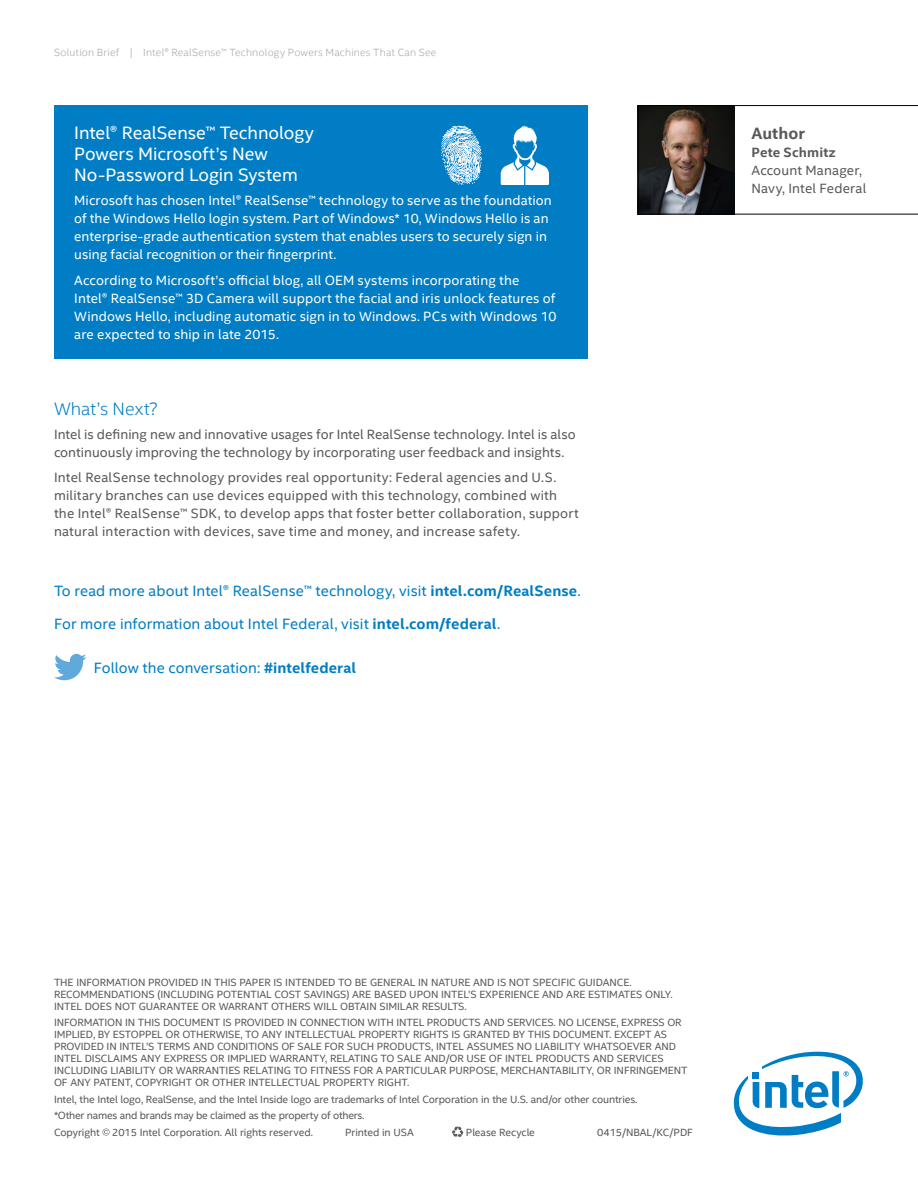
<style>
.page{position:relative;width:918px;height:1188px;background:#fff}
.page>*{position:absolute;margin:0;border:0;box-sizing:border-box;transform-origin:0 0}
.t1{font:18px/21px "Intel Clear";color:#fff}
.t2{font:300 18px "Intel Clear";color:#007dc5}
.t3{font:700 16.5px "Intel Clear";letter-spacing:.005em;color:#58595b}
.t4{font:15px "Intel Clear";letter-spacing:.005em;color:#007dc5}
.t5{font:13.5px/18px "Intel Clear";letter-spacing:.01em;color:#fff}
.t6{font:13.5px/18px "Intel Clear";letter-spacing:.015em;color:#58595b}
.t7{font:700 13.5px "Intel Clear";letter-spacing:.01em;color:#58595b}
.t8{font:10.5px/12px "Intel Clear";letter-spacing:-.005em;color:#58595b}
.t9{font:300 10.5px "Intel Clear";letter-spacing:.02em;color:#a7a9ac}
.s1{font-weight:700}
</style>
<div class="page">
<svg style="left:54px;top:654px;width:32px;height:26px"></svg>
<svg style="left:103px;top:1129px;width:7px;height:7px"></svg>
<svg style="left:452px;top:1126px;width:11px;height:11px"></svg>
<svg style="left:733px;top:1051px;width:130px;height:85px"></svg>
<div style="left:54px;top:105px;width:533px;height:254px;background:#007dc5"></div>
<svg style="left:441px;top:125px;width:41px;height:60px"></svg>
<svg style="left:501px;top:125px;width:48px;height:60px"></svg>
<svg style="left:638px;top:105px;width:280px;height:109px"></svg>
<p class="t9" style="left:54px;top:46px;width:384px">Solution Brief | Intel® RealSense™ Technology Powers Machines That Can See</p>
<h1 class="t1" style="left:74px;top:123px;width:241px">Intel® RealSense™ Technology<br>Powers Microsoft’s New<br>No‑Password Login System</h1>
<p class="t5" style="left:74px;top:192px;width:479px">Microsoft has chosen Intel® RealSense™ technology to serve as the foundation of the Windows Hello login system. Part of Windows* 10, Windows Hello is an enterprise-grade authentication system that enables users to securely sign in using facial recognition or their fingerprint.</p>
<p class="t5" style="left:74px;top:271px;width:484px">According to Microsoft’s official blog, all OEM systems incorporating the<br>Intel® RealSense™ 3D Camera will support the facial and iris unlock features of Windows Hello, including automatic sign in to Windows. PCs with Windows 10 are expected to ship in late 2015.</p>
<h1 class="t2" style="left:54px;top:398px;width:105px">What’s Next?</h1>
<p class="t6" style="left:54px;top:425px;width:523px">Intel is defining new and innovative usages for Intel RealSense technology. Intel is also continuously improving the technology by incorporating user feedback and insights.</p>
<p class="t6" style="left:54px;top:469px;width:526px">Intel RealSense technology provides real opportunity: Federal agencies and U.S. military branches can use devices equipped with this technology, combined with the Intel® RealSense™ SDK, to develop apps that foster better collaboration, support natural interaction with devices, save time and money, and increase safety.</p>
<h3 class="t4" style="left:54px;top:582px;width:528px">To read more about Intel® RealSense™ technology, visit <span class="s1">intel.com/RealSense</span>.</h3>
<h3 class="t4" style="left:54px;top:615px;width:448px">For more information about Intel Federal, visit <span class="s1">intel.com/federal</span>.</h3>
<h3 class="t4" style="left:94px;top:659px;width:264px">Follow the conversation: <span class="s1">#intelfederal</span></h3>
<h2 class="t3" style="left:752px;top:123px;width:55px">Author</h2>
<p class="t7" style="left:752px;top:144px;width:86px">Pete Schmitz</p>
<p class="t6" style="left:752px;top:162px;width:116px">Account Manager,<br>Navy, Intel Federal</p>
<p class="t8" style="left:54px;top:976px;width:620px">THE INFORMATION PROVIDED IN THIS PAPER IS INTENDED TO BE GENERAL IN NATURE AND IS NOT SPECIFIC GUIDANCE.<br>RECOMMENDATIONS (INCLUDING POTENTIAL COST SAVINGS) ARE BASED UPON INTEL’S EXPERIENCE AND ARE ESTIMATES ONLY.<br>INTEL DOES NOT GUARANTEE OR WARRANT OTHERS WILL OBTAIN SIMILAR RESULTS.</p>
<p class="t8" style="left:54px;top:1017px;width:635px">INFORMATION IN THIS DOCUMENT IS PROVIDED IN CONNECTION WITH INTEL PRODUCTS AND SERVICES. NO LICENSE, EXPRESS OR IMPLIED, BY ESTOPPEL OR OTHERWISE, TO ANY INTELLECTUAL PROPERTY RIGHTS IS GRANTED BY THIS DOCUMENT. EXCEPT AS PROVIDED IN INTEL’S TERMS AND CONDITIONS OF SALE FOR SUCH PRODUCTS, INTEL ASSUMES NO LIABILITY WHATSOEVER AND INTEL DISCLAIMS ANY EXPRESS OR IMPLIED WARRANTY, RELATING TO SALE AND/OR USE OF INTEL PRODUCTS AND SERVICES INCLUDING LIABILITY OR WARRANTIES RELATING TO FITNESS FOR A PARTICULAR PURPOSE, MERCHANTABILITY, OR INFRINGEMENT OF ANY PATENT, COPYRIGHT OR OTHER INTELLECTUAL PROPERTY RIGHT.</p>
<p class="t8" style="left:54px;top:1091px;width:585px;line-height:16.5px">Intel, the Intel logo, RealSense, and the Intel Inside logo are trademarks of Intel Corporation in the U.S. and/or other countries. *Other names and brands may be claimed as the property of others.<br>Copyright 2015 Intel Corporation. All rights reserved.</p>
<p class="t8" style="left:345px;top:1126px;width:70px">Printed in USA</p>
<p class="t8" style="left:466px;top:1126px;width:71px">Please Recycle</p>
<p class="t8" style="left:597px;top:1126px;width:97px">0415/NBAL/KC/PDF</p>
</div>
